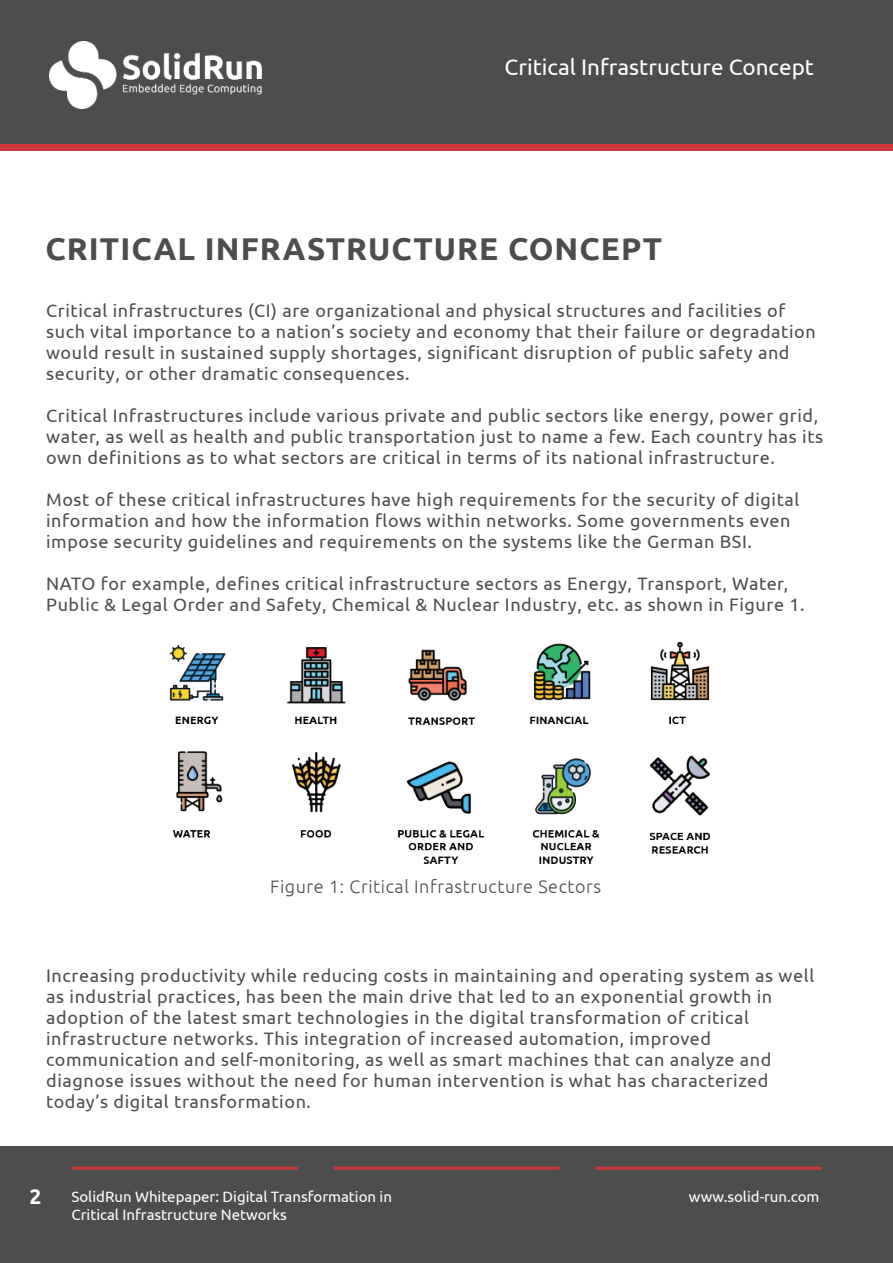
<style>
.page{position:relative;width:893px;height:1263px;background:#fff}
.page>*{position:absolute;margin:0;border:0;box-sizing:border-box;transform-origin:0 0}
.t1{font:700 31.5px "Ubuntu";letter-spacing:.035em;color:#4d4d4d}
.t2{font:22.5px "Ubuntu";color:#fff}
.t3{font:700 21px "Ubuntu";color:#fff}
.t4{font:18px/21px "Ubuntu";letter-spacing:.035em;color:#4d4e4d}
.t5{font:300 18px "Ubuntu";letter-spacing:.035em;color:#4d4e4d}
.t6{font:15px/18px "Ubuntu";color:#fff}
</style>
<div class="page">
<img style="left:169px;top:642px;width:541px;height:222px">
<div style="left:0;top:0;width:893px;height:144px;background:#4d4d4d"></div>
<div style="left:0;top:144px;width:893px;height:6px;background:#cf3739"></div>
<img style="left:50px;top:41px;width:212px;height:67px">
<div style="left:0;top:1147px;width:893px;height:116px;background:#4d4d4d"></div>
<hr style="left:71px;top:1167px;width:227px;height:3px;background:#cf3739">
<hr style="left:334px;top:1167px;width:226px;height:3px;background:#cf3739">
<hr style="left:595px;top:1167px;width:226px;height:3px;background:#cf3739">
<p class="t2" style="left:504px;top:54px;width:311px">Critical Infrastructure Concept</p>
<h1 class="t1" style="left:45px;top:229px;width:618px">CRITICAL INFRASTRUCTURE CONCEPT</h1>
<p class="t4" style="left:46px;top:299px;width:771px">Critical infrastructures (CI) are organizational and physical structures and facilities of such vital importance to a nation’s society and economy that their failure or degradation would result in sustained supply shortages, significant disruption of public safety and security, or other dramatic consequences.</p>
<p class="t4" style="left:46px;top:404px;width:778px">Critical Infrastructures include various private and public sectors like energy, power grid, water, as well as health and public transportation just to name a few. Each country has its own definitions as to what sectors are critical in terms of its national infrastructure.</p>
<p class="t4" style="left:46px;top:488px;width:755px">Most of these critical infrastructures have high requirements for the security of digital information and how the information flows within networks. Some governments even impose security guidelines and requirements on the systems like the German BSI.</p>
<p class="t4" style="left:46px;top:572px;width:760px">NATO for example, defines critical infrastructure sectors as Energy, Transport, Water,<br>Public &amp; Legal Order and Safety, Chemical &amp; Nuclear Industry, etc. as shown in Figure 1.</p>
<p class="t5" style="left:270px;top:876px;width:333px">Figure 1: Critical Infrastructure Sectors</p>
<p class="t4" style="left:46px;top:964px;width:770px">Increasing productivity while reducing costs in maintaining and operating system as well as industrial practices, has been the main drive that led to an exponential growth in adoption of the latest smart technologies in the digital transformation of critical infrastructure networks. This integration of increased automation, improved communication and self-monitoring, as well as smart machines that can analyze and diagnose issues without the need for human intervention is what has characterized today’s digital transformation.</p>
<p class="t3" style="left:29px;top:1184px;width:13px">2</p>
<p class="t6" style="left:71px;top:1187px;width:322px">SolidRun Whitepaper: Digital Transformation in<br>Critical Infrastructure Networks</p>
<p class="t6" style="left:689px;top:1187px;width:132px">www.solid-run.com</p>
</div>
